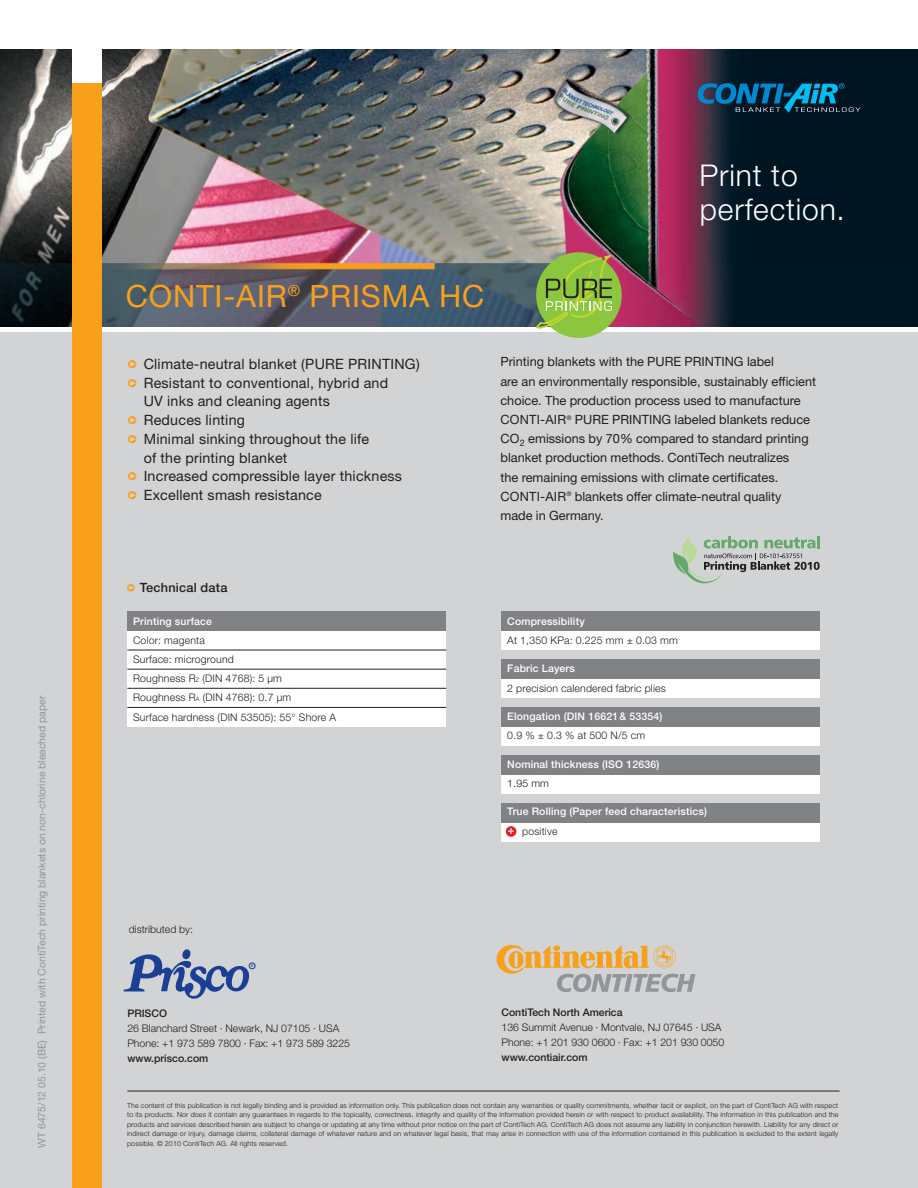
<style>
.page{position:relative;width:918px;height:1188px;background:#fff}
.page>*{position:absolute;margin:0;border:0;box-sizing:border-box;transform-origin:0 0}
.t1{font:30.75px "Helvetica Neue";letter-spacing:.03em;color:#f9a01b}
.t2{font:300 30px/34px "Helvetica Neue";letter-spacing:.03em;color:#fff}
.t3{font:14.25px/18.8px "Helvetica Neue";letter-spacing:.015em;color:#231f20}
.t4{font:12.75px/19.2px "Helvetica Neue";color:#231f20}
.t5{font:500 12.75px "Helvetica Neue";letter-spacing:.015em;color:#231f20}
.t6{font:500 11.25px "Helvetica Neue";color:#fff}
.t7{font:300 10.5px/19px "Helvetica Neue";letter-spacing:.015em;color:#231f20}
.t8{font:500 10.5px "Helvetica Neue";letter-spacing:.015em;color:#fff}
.t9{font:10.5px "Helvetica Neue";color:#939598}
.t10{font:500 10.5px "Helvetica Neue";color:#231f20}
.t11{font:300 7.05px/9.4px "Helvetica Neue";letter-spacing:.015em;color:#231f20;text-align:justify}
.s1{color:#f9a01b}
.s2{font-size:6px}
</style>
<div class="page">
<div style="left:0;top:333px;width:918px;height:855px;background:#d1d3d4"></div>
<img style="left:0;top:50px;width:918px;height:276px">
<div style="left:72px;top:0;width:30px;height:84px;background:#fff"></div>
<div style="left:72px;top:84px;width:30px;height:1104px;background:#f9a01b"></div>
<svg style="left:698px;top:83px;width:163px;height:30px;background:#0c4b6a"></svg>
<div style="left:536px;top:252px;width:86px;height:86px;background:#8cc63f;border-radius:50%"></div>
<svg style="left:535px;top:255px;width:77px;height:74px"></svg>
<svg style="left:673px;top:536px;width:147px;height:47px"></svg>
<div style="left:127px;top:612px;width:319px;height:115px;background:#fff"></div>
<div style="left:127px;top:612px;width:319px;height:19px;background:#808285"></div>
<div style="left:502px;top:612px;width:318px;height:38px;background:#fff"></div>
<div style="left:502px;top:612px;width:318px;height:19px;background:#808285"></div>
<div style="left:502px;top:660px;width:318px;height:38px;background:#fff"></div>
<div style="left:502px;top:660px;width:318px;height:19px;background:#808285"></div>
<div style="left:502px;top:755px;width:318px;height:39px;background:#fff"></div>
<div style="left:502px;top:755px;width:318px;height:19px;background:#808285"></div>
<div style="left:502px;top:803px;width:318px;height:38px;background:#fff"></div>
<div style="left:502px;top:803px;width:318px;height:19px;background:#808285"></div>
<div style="left:502px;top:707px;width:318px;height:39px;background:#fff"></div>
<div style="left:502px;top:707px;width:318px;height:20px;background:#808285"></div>
<hr style="left:127px;top:650px;width:319px;height:1px;background:#231f20">
<hr style="left:127px;top:669px;width:319px;height:1px;background:#231f20">
<hr style="left:127px;top:688px;width:319px;height:1px;background:#231f20">
<hr style="left:127px;top:707px;width:319px;height:1px;background:#231f20">
<div style="left:506px;top:826px;width:10px;height:11px;background:#ed1c24;border-radius:50%"></div>
<svg style="left:496px;top:945px;width:199px;height:47px"></svg>
<svg style="left:123px;top:949px;width:132px;height:50px"></svg>
<hr style="left:127px;top:1091px;width:713px;height:1px;background:#231f20">
<h3 class="t9" style="left:38px;top:1148px;width:453px;rotate:-90deg">WT 6475/12 05.10 (BE) Printed with ContiTech printing blankets on non-chlorine bleached paper</h3>
<h2 class="t2" style="left:700px;top:161px;width:147px">Print to perfection.</h2>
<h1 class="t1" style="left:126px;top:285px;width:360px">CONTI-AIR<sup>®</sup> PRISMA HC</h1>
<h3 class="t3" style="left:127px;top:356px;width:294px"><span class="s1">❑</span> Climate-neutral blanket (PURE PRINTING)</h3>
<h3 class="t3" style="left:144px;top:374px;width:246px;text-indent:-17px"><span class="s1">❑</span> Resistant to conventional, hybrid and<br>UV inks and cleaning agents</h3>
<h3 class="t3" style="left:127px;top:412px;width:120px"><span class="s1">❑</span> Reduces linting</h3>
<h3 class="t3" style="left:144px;top:431px;width:227px;text-indent:-17px"><span class="s1">❑</span> Minimal sinking throughout the life of the printing blanket</h3>
<h3 class="t3" style="left:127px;top:468px;width:277px"><span class="s1">❑</span> Increased compressible layer thickness</h3>
<h3 class="t3" style="left:127px;top:487px;width:197px"><span class="s1">❑</span> Excellent smash resistance</h3>
<p class="t4" style="left:500px;top:354px;width:317px">Printing blankets with the PURE PRINTING label<br>are an environmentally responsible, sustainably efficient choice. The production process used to manufacture CONTI-AIR<sup>®</sup> PURE PRINTING labeled blankets reduce CO<sub>2</sub> emissions by 70% compared to standard printing blanket production methods. ContiTech neutralizes<br>the remaining emissions with climate certificates.<br>CONTI-AIR<sup>®</sup> blankets offer climate-neutral quality made in Germany.</p>
<h3 class="t5" style="left:126px;top:583px;width:103px"><span class="s1">❑</span> Technical data</h3>
<h3 class="t8" style="left:133px;top:618px;width:80px">Printing surface</h3>
<h3 class="t7" style="left:133px;top:632px;width:204px">Color: magenta<br>Surface: microground<br>Roughness R<span class="s2">Z</span> (DIN 4768): 5 μm<br>Roughness R<span class="s2">A</span> (DIN 4768): 0.7 μm<br>Surface hardness (DIN 53505): 55° Shore A</h3>
<h3 class="t8" style="left:507px;top:617px;width:79px">Compressibility</h3>
<h3 class="t7" style="left:507px;top:632px;width:172px">At 1,350 KPa: 0.225 mm ± 0.03 mm</h3>
<h3 class="t8" style="left:507px;top:665px;width:69px">Fabric Layers</h3>
<h3 class="t7" style="left:507px;top:679px;width:160px">2 precision calendered fabric plies</h3>
<h3 class="t8" style="left:507px;top:713px;width:157px">Elongation (DIN 16621&amp; 53354)</h3>
<h3 class="t7" style="left:507px;top:727px;width:139px">0.9 % ± 0.3 % at 500 N/5 cm</h3>
<h3 class="t8" style="left:507px;top:760px;width:154px">Nominal thickness (ISO 12636)</h3>
<h3 class="t7" style="left:507px;top:775px;width:43px">1.95 mm</h3>
<h3 class="t8" style="left:507px;top:808px;width:201px">True Rolling (Paper feed characteristics)</h3>
<h3 class="t7" style="left:522px;top:822px;width:37px">positive</h3>
<h3 class="t6" style="left:508px;top:826px;width:8px">+</h3>
<h3 class="t7" style="left:129px;top:921px;width:66px">distributed by:</h3>
<h3 class="t10" style="left:127px;top:1009px;width:41px">PRISCO</h3>
<h3 class="t7" style="left:127px;top:1021px;width:224px;line-height:15px">26 Blanchard Street · Newark, NJ 07105 · USA<br>Phone: +1 973 589 7800 · Fax: +1 973 589 3225</h3>
<h3 class="t10" style="left:127px;top:1054px;width:83px">www.prisco.com</h3>
<h3 class="t10" style="left:502px;top:1009px;width:123px">ContiTech North America</h3>
<h3 class="t7" style="left:502px;top:1021px;width:224px;line-height:15px">136 Summit Avenue · Montvale, NJ 07645 · USA<br>Phone: +1 201 930 0600 · Fax: +1 201 930 0050</h3>
<h3 class="t10" style="left:502px;top:1054px;width:88px">www.contiair.com</h3>
<p class="t11" style="left:127px;top:1101px;width:713px">The content of this publication is not legally binding and is provided as information only. This publication does not contain any warranties or quality commitments, whether tacit or explicit, on the part of ContiTech AG with respect to its products. Nor does it contain any guarantees in regards to the topicality, correctness, integrity and quality of the information provided herein or with respect to product availability. The information in this publication and the products and services described herein are subject to change or updating at any time without prior notice on the part of ContiTech AG. ContiTech AG does not assume any liability in conjunction herewith. Liability for any direct or indirect damage or injury, damage claims, collateral damage of whatever nature and on whatever legal basis, that may arise in connection with use of the information contained in this publication is excluded to the extent legally possible. © 2010 ContiTech AG. All rights reserved.</p>
</div>
